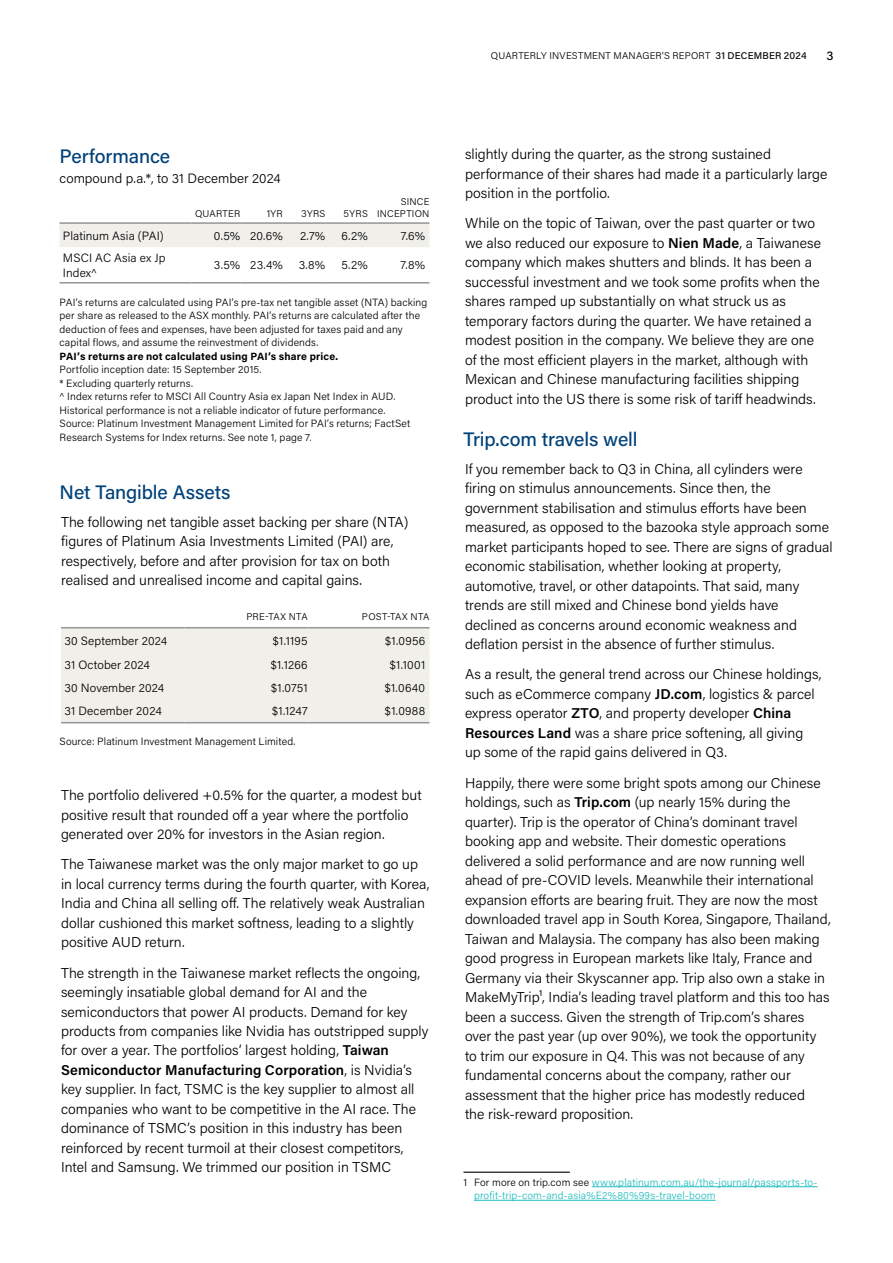
<style>
.page{position:relative;width:893px;height:1263px;background:#fff}
.page>*{position:absolute;margin:0;border:0;box-sizing:border-box;transform-origin:0 0}
.t1{font:500 19.5px "Acumin Pro";letter-spacing:-.005em;color:#004279}
.t2{font:300 14.25px/19.5px "Acumin Pro";color:#000}
.t3{font:300 13.5px "Acumin Pro";letter-spacing:.005em;color:#000}
.t4{font:500 12.75px "Acumin Pro";color:#000}
.t5{font:300 12px/15px "Acumin Pro";letter-spacing:.01em;color:#000}
.t6{font:300 10.5px/13.5px "Acumin Pro";letter-spacing:.015em;color:#000}
.t7{font:300 10.5px/13.5px "Acumin Pro";letter-spacing:.015em;color:#1ebcbe}
.t8{font:700 10.5px "Acumin Pro";letter-spacing:.015em;color:#000}
.t9{font:300 9.75px/12px "Acumin Pro";letter-spacing:.025em;color:#000;text-align:right}
.s1{font-weight:500}
.s2{font-weight:600}
.s3{color:#000}
</style>
<div class="page">
<hr style="left:463px;top:1171px;width:107px;height:2px;background:#000">
<hr style="left:592px;top:1186px;width:225px;height:1px;background:#1ebcbe">
<hr style="left:474px;top:1200px;width:242px;height:1px;background:#1ebcbe">
<div style="left:60px;top:224px;width:369px;height:23px;background:#f0efea"></div>
<hr style="left:60px;top:222px;width:131px;height:2px;background:#939598">
<hr style="left:191px;top:222px;width:49px;height:2px;background:#939598">
<hr style="left:240px;top:222px;width:43px;height:2px;background:#939598">
<hr style="left:283px;top:222px;width:42px;height:2px;background:#939598">
<hr style="left:325px;top:222px;width:43px;height:2px;background:#939598">
<hr style="left:368px;top:222px;width:61px;height:2px;background:#939598">
<hr style="left:60px;top:282px;width:131px;height:2px;background:#939598">
<hr style="left:191px;top:282px;width:49px;height:2px;background:#939598">
<hr style="left:240px;top:282px;width:43px;height:2px;background:#939598">
<hr style="left:283px;top:282px;width:42px;height:2px;background:#939598">
<hr style="left:325px;top:282px;width:43px;height:2px;background:#939598">
<hr style="left:368px;top:282px;width:61px;height:2px;background:#939598">
<div style="left:61px;top:628px;width:368px;height:94px;background:#f0efea"></div>
<hr style="left:61px;top:627px;width:123px;height:1px;background:#939598">
<hr style="left:184px;top:627px;width:124px;height:1px;background:#939598">
<hr style="left:308px;top:627px;width:121px;height:1px;background:#939598">
<hr style="left:184px;top:722px;width:124px;height:1px;background:#939598">
<hr style="left:308px;top:722px;width:121px;height:1px;background:#939598">
<hr style="left:61px;top:722px;width:123px;height:1px;background:#939598">
<p class="t9" style="left:491px;top:50px;width:317px">QUARTERLY INVESTMENT MANAGER'S REPORT <span class="s1">31 DECEMBER 2024</span></p>
<p class="t4" style="left:826px;top:46px;width:9px">3</p>
<h1 class="t1" style="left:60px;top:143px;width:112px">Performance</h1>
<p class="t3" style="left:60px;top:169px;width:223px">compound p.a.*, to 31 December 2024</p>
<p class="t9" style="left:195px;top:207px;width:47px">QUARTER</p>
<p class="t9" style="left:267px;top:207px;width:17px">1YR</p>
<p class="t9" style="left:301px;top:207px;width:25px">3YRS</p>
<p class="t9" style="left:344px;top:207px;width:26px">5YRS</p>
<p class="t9" style="left:377px;top:195px;width:54px">SINCE<br>INCEPTION</p>
<p class="t5" style="left:63px;top:228px;width:102px">Platinum Asia (PAI)</p>
<p class="t5" style="left:214px;top:228px;width:70px">0.5% 20.6%</p>
<p class="t5" style="left:300px;top:228px;width:27px">2.7%</p>
<p class="t5" style="left:341px;top:228px;width:28px">6.2%</p>
<p class="t5" style="left:401px;top:228px;width:26px">7.6%</p>
<p class="t5" style="left:63px;top:249px;width:104px">MSCI AC Asia ex Jp<br>Index^</p>
<p class="t5" style="left:214px;top:257px;width:70px">3.5% 23.4%</p>
<p class="t5" style="left:299px;top:257px;width:28px">3.8%</p>
<p class="t5" style="left:341px;top:257px;width:28px">5.2%</p>
<p class="t5" style="left:401px;top:257px;width:26px">7.8%</p>
<p class="t6" style="left:60px;top:295px;width:369px">PAI’s returns are calculated using PAI’s pre-tax net tangible asset (NTA) backing per share as released to the ASX monthly. PAI’s returns are calculated after the deduction of fees and expenses, have been adjusted for taxes paid and any capital flows, and assume the reinvestment of dividends.</p>
<p class="t8" style="left:60px;top:348px;width:280px">PAI’s returns are not calculated using PAI’s share price.</p>
<p class="t6" style="left:60px;top:362px;width:352px">Portfolio inception date: 15 September 2015.<br>* Excluding quarterly returns.<br>^ Index returns refer to MSCI All Country Asia ex Japan Net Index in AUD.<br>Historical performance is not a reliable indicator of future performance.<br>Source: Platinum Investment Management Limited for PAI’s returns; FactSet Research Systems for Index returns. See note 1, page 7.</p>
<h1 class="t1" style="left:60px;top:478px;width:173px">Net Tangible Assets</h1>
<p class="t2" style="left:61px;top:511px;width:349px">The following net tangible asset backing per share (NTA) figures of Platinum Asia Investments Limited (PAI) are, respectively, before and after provision for tax on both realised and unrealised income and capital gains.</p>
<p class="t9" style="left:246px;top:610px;width:63px">PRE-TAX NTA</p>
<p class="t9" style="left:362px;top:610px;width:69px">POST-TAX NTA</p>
<p class="t5" style="left:64px;top:633px;width:104px">30 September 2024</p>
<p class="t5" style="left:273px;top:633px;width:36px">$1.1195</p>
<p class="t5" style="left:385px;top:633px;width:42px">$1.0956</p>
<p class="t5" style="left:64px;top:656px;width:87px">31 October 2024</p>
<p class="t5" style="left:271px;top:656px;width:38px">$1.1266</p>
<p class="t5" style="left:390px;top:656px;width:37px">$1.1001</p>
<p class="t5" style="left:64px;top:680px;width:101px">30 November 2024</p>
<p class="t5" style="left:271px;top:680px;width:38px">$1.0751</p>
<p class="t5" style="left:385px;top:680px;width:42px">$1.0640</p>
<p class="t5" style="left:64px;top:703px;width:99px">31 December 2024</p>
<p class="t5" style="left:272px;top:703px;width:37px">$1.1247</p>
<p class="t5" style="left:385px;top:703px;width:42px">$1.0988</p>
<p class="t6" style="left:60px;top:735px;width:237px">Source: Platinum Investment Management Limited.</p>
<p class="t2" style="left:61px;top:785px;width:362px">The portfolio delivered +0.5% for the quarter, a modest but positive result that rounded off a year where the portfolio generated over 20% for investors in the Asian region.</p>
<p class="t2" style="left:61px;top:854px;width:370px">The Taiwanese market was the only major market to go up in local currency terms during the fourth quarter, with Korea, India and China all selling off. The relatively weak Australian dollar cushioned this market softness, leading to a slightly positive AUD return.</p>
<p class="t2" style="left:61px;top:962px;width:369px">The strength in the Taiwanese market reflects the ongoing, seemingly insatiable global demand for AI and the semiconductors that power AI products. Demand for key products from companies like Nvidia has outstripped supply for over a year. The portfolios’ largest holding, <span class="s2">Taiwan Semiconductor Manufacturing Corporation</span>, is Nvidia’s key supplier. In fact, TSMC is the key supplier to almost all companies who want to be competitive in the AI race. The dominance of TSMC’s position in this industry has been reinforced by recent turmoil at their closest competitors, Intel and Samsung. We trimmed our position in TSMC</p>
<p class="t2" style="left:465px;top:144px;width:364px">slightly during the quarter, as the strong sustained performance of their shares had made it a particularly large position in the portfolio.</p>
<p class="t2" style="left:465px;top:213px;width:358px">While on the topic of Taiwan, over the past quarter or two we also reduced our exposure to <span class="s2">Nien Made</span>, a Taiwanese company which makes shutters and blinds. It has been a successful investment and we took some profits when the shares ramped up substantially on what struck us as temporary factors during the quarter. We have retained a modest position in the company. We believe they are one of the most efficient players in the market, although with Mexican and Chinese manufacturing facilities shipping product into the US there is some risk of tariff headwinds.</p>
<h1 class="t1" style="left:463px;top:425px;width:176px">Trip.com travels well</h1>
<p class="t2" style="left:465px;top:459px;width:369px">If you remember back to Q3 in China, all cylinders were firing on stimulus announcements. Since then, the government stabilisation and stimulus efforts have been measured, as opposed to the bazooka style approach some market participants hoped to see. There are signs of gradual economic stabilisation, whether looking at property, automotive, travel, or other datapoints. That said, many trends are still mixed and Chinese bond yields have declined as concerns around economic weakness and deflation persist in the absence of further stimulus.</p>
<p class="t2" style="left:465px;top:664px;width:358px">As a result, the general trend across our Chinese holdings, such as eCommerce company <span class="s2">JD.com</span>, logistics &amp; parcel express operator <span class="s2">ZTO</span>, and property developer <span class="s2">China Resources Land</span> was a share price softening, all giving up some of the rapid gains delivered in Q3.</p>
<p class="t2" style="left:465px;top:772px;width:367px">Happily, there were some bright spots among our Chinese holdings, such as <span class="s2">Trip.com</span> (up nearly 15% during the quarter). Trip is the operator of China’s dominant travel booking app and website. Their domestic operations delivered a solid performance and are now running well ahead of pre-COVID levels. Meanwhile their international expansion efforts are bearing fruit. They are now the most downloaded travel app in South Korea, Singapore, Thailand, Taiwan and Malaysia. The company has also been making good progress in European markets like Italy, France and Germany via their Skyscanner app. Trip also own a stake in MakeMyTrip1, India’s leading travel platform and this too has been a success. Given the strength of Trip.com’s shares over the past year (up over 90%), we took the opportunity to trim our exposure in Q4. This was not because of any fundamental concerns about the company, rather our assessment that the higher price has modestly reduced<br>the risk-reward proposition.</p>
<p class="t7" style="left:474px;top:1175px;width:345px;text-indent:-10px"><span class="s3">1 For more on trip.com see</span> www.platinum.com.au/the-journal/passports-to&shy;profit-trip-com-and-asia%E2%80%99s-travel-boom</p>
</div>
